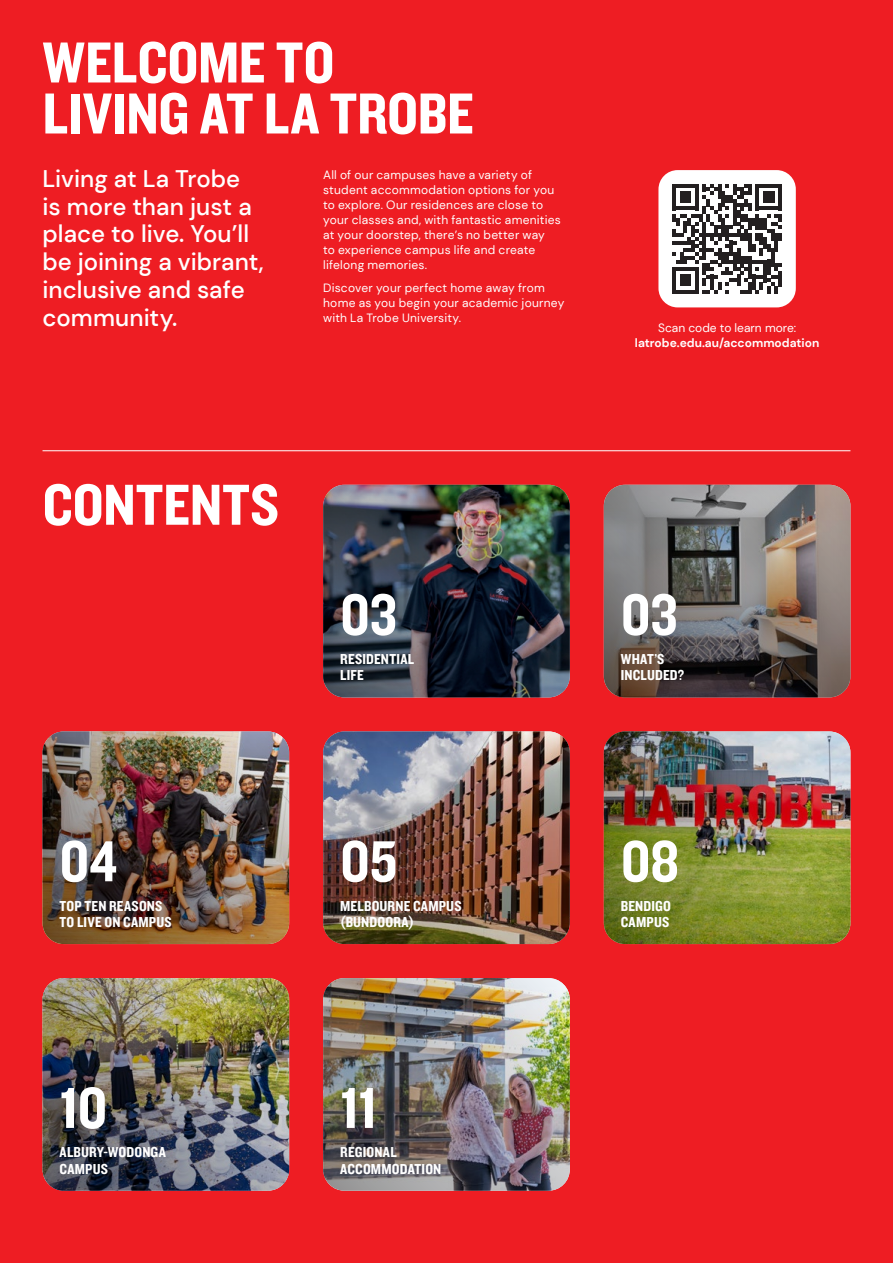
<style>
.page{position:relative;width:893px;height:1263px;background:#ee1d23}
.page>*{position:absolute;margin:0;border:0;box-sizing:border-box;transform-origin:0 0}
.Title_Heading_1{font:60px/51px "Knockout 50 Welterweight";letter-spacing:-.005em;color:#fff}
.Generic___Intro_para{font:500 24px/27.8px "DM Sans";color:#fff}
.Generic___Heading_3{font:15px/16.5px "Knockout 50 Welterweight";letter-spacing:.01em;color:#fff}
.Generic___Body{font:12px/15px "DM Sans";letter-spacing:.015em;color:#fff}
.t1{font:700 12px "DM Sans";color:#fff}
</style>
<div class="page">
<img style="left:604px;top:485px;width:246px;height:212px;border-radius:21px">
<img style="left:323px;top:978px;width:247px;height:213px;border-radius:21px">
<img style="left:43px;top:978px;width:246px;height:213px;border-radius:21px">
<img style="left:323px;top:731px;width:247px;height:213px;border-radius:21px">
<img style="left:604px;top:731px;width:246px;height:213px;border-radius:21px">
<img style="left:323px;top:485px;width:247px;height:212px;border-radius:21px">
<img style="left:43px;top:731px;width:246px;height:213px;border-radius:21px">
<hr style="left:43px;top:450px;width:807px;height:1px;background:#fff">
<div style="left:658px;top:170px;width:138px;height:137px;background:#fff;border-radius:19px"></div>
<svg style="left:672px;top:184px;width:110px;height:110px"></svg>
<hr style="left:778px;top:271px;width:4px;height:15px;background:#231f20">
<p class="Title_Heading_1" style="left:43px;top:35px;width:433px">WELCOME TO<br>LIVING AT LA TROBE</p>
<p class="Generic___Body" style="left:323px;top:167px;width:239px">All of our campuses have a variety of student accommodation options for you to explore. Our residences are close to your classes and, with fantastic amenities at your doorstep, there’s no better way<br>to experience campus life and create lifelong memories.</p>
<p class="Generic___Body" style="left:323px;top:280px;width:243px">Discover your perfect home away from home as you begin your academic journey with La Trobe University.</p>
<p class="Generic___Intro_para" style="left:43px;top:165px;width:223px">Living at La Trobe is more than just a place to live. You’ll be joining a vibrant, inclusive and safe community.</p>
<p class="Title_Heading_1" style="left:43px;top:477px;width:238px">CONTENTS</p>
<p class="Title_Heading_1" style="left:340px;top:587px;width:58px">03</p>
<p class="Generic___Heading_3" style="left:340px;top:650px;width:75px">RESIDENTIAL<br>LIFE</p>
<p class="Generic___Body" style="left:658px;top:320px;width:140px">Scan code to learn more:</p>
<p class="t1" style="left:635px;top:335px;width:186px">latrobe.edu.au/accommodation</p>
<p class="Title_Heading_1" style="left:621px;top:587px;width:58px">03</p>
<p class="Generic___Heading_3" style="left:621px;top:650px;width:65px">WHAT’S<br>INCLUDED?</p>
<p class="Title_Heading_1" style="left:60px;top:834px;width:59px">04</p>
<p class="Generic___Heading_3" style="left:60px;top:897px;width:114px">TOP TEN REASONS<br>TO LIVE ON CAMPUS</p>
<p class="Title_Heading_1" style="left:60px;top:1080px;width:49px">10</p>
<p class="Generic___Heading_3" style="left:60px;top:1143px;width:108px">ALBURY-WODONGA<br>CAMPUS</p>
<p class="Title_Heading_1" style="left:340px;top:834px;width:58px">05</p>
<p class="Generic___Heading_3" style="left:340px;top:897px;width:123px">MELBOURNE CAMPUS (BUNDOORA)</p>
<p class="Title_Heading_1" style="left:340px;top:1080px;width:40px">11</p>
<p class="Generic___Heading_3" style="left:340px;top:1143px;width:103px">REGIONAL<br>ACCOMMODATION</p>
<p class="Title_Heading_1" style="left:621px;top:834px;width:60px">08</p>
<p class="Generic___Heading_3" style="left:621px;top:897px;width:52px">BENDIGO<br>CAMPUS</p>
</div>
